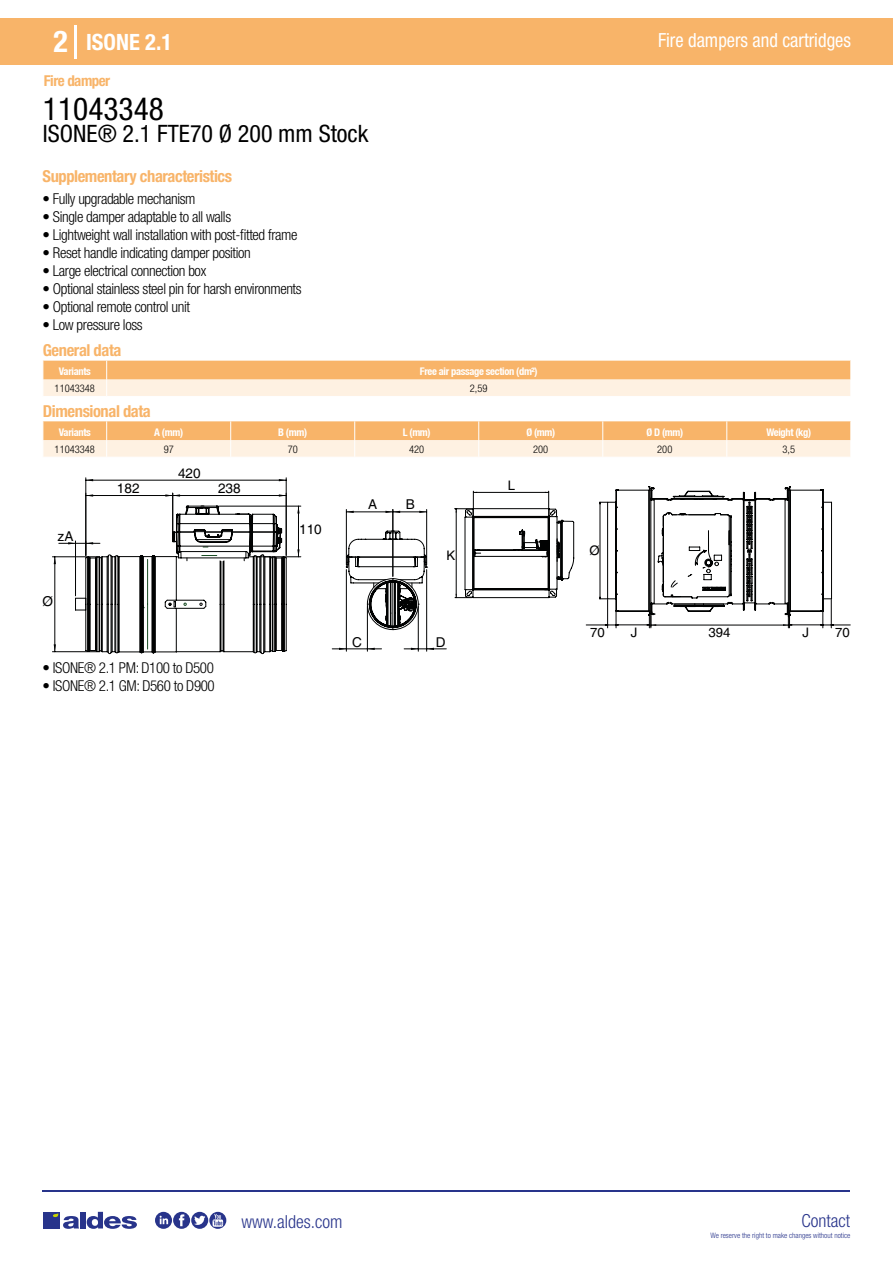
<style>
.page{position:relative;width:893px;height:1263px;background:#fff}
.page>*{position:absolute;margin:0;border:0;box-sizing:border-box;transform-origin:0 0}
.t1{font:condensed 31.5px "Helvetica Neue LT Std";color:#000}
.t2{font:700 condensed 30px "Helvetica Neue LT Std";color:#fff}
.t3{font:condensed 24px "Helvetica Neue LT Std";color:#000}
.t4{font:700 condensed 22.5px "Helvetica Neue LT Std";color:#fff}
.t5{font:condensed 19.5px "Helvetica Neue LT Std";color:#fff;scale:.95 1}
.t6{font:300 condensed 18px "Helvetica Neue";color:#28348b}
.t7{font:700 condensed 16.5px "Helvetica Neue LT Std";letter-spacing:-.025em;color:#f8b469}
.t8{font:300 condensed 15px "Helvetica Neue LT Std";letter-spacing:-.025em;color:#000}
.t9{font:700 condensed 15px "Helvetica Neue LT Std";letter-spacing:-.035em;color:#f8b469}
.t10{font:13.5px "Helvetica";color:#000}
.t11{font:13.2px "Helvetica";color:#000}
.t12{font:700 condensed 10.5px "Helvetica Neue";letter-spacing:-.03em;color:#fff}
.t13{font:300 condensed 10.5px "Helvetica Neue";color:#000}
.t14{font:300 condensed 7.5px "Helvetica Neue";color:#28348b}
</style>
<div class="page">
<div style="left:0;top:18px;width:893px;height:46px;background:#f8b469"></div>
<hr style="left:74px;top:25px;width:2px;height:33px;background:#fff">
<hr style="left:43px;top:1190px;width:807px;height:1px;background:#28348b">
<svg style="left:155px;top:1212px;width:71px;height:17px"></svg>
<div style="left:43px;top:1212px;width:17px;height:16px;background:#28348b"></div>
<div style="left:80px;top:1212px;width:6px;height:16px;background:#28348b"></div>
<svg style="left:87px;top:1212px;width:50px;height:17px"></svg>
<svg style="left:53px;top:1213px;width:26px;height:16px"></svg>
<svg style="left:43px;top:361px;width:808px;height:35px;background:#fad1a3"></svg>
<svg style="left:43px;top:421px;width:808px;height:36px;background:#fad1a4"></svg>
<hr style="left:86px;top:478px;width:1px;height:77px;background:#010202">
<hr style="left:286px;top:478px;width:1px;height:77px;background:#010202">
<hr style="left:86px;top:480px;width:200px;height:1px;background:#010202">
<hr style="left:86px;top:495px;width:87px;height:1px;background:#010202">
<svg style="left:165px;top:494px;width:15px;height:3px"></svg>
<hr style="left:172px;top:493px;width:1px;height:46px;background:#010202">
<hr style="left:173px;top:495px;width:113px;height:1px;background:#010202">
<hr style="left:219px;top:506px;width:82px;height:1px;background:#010202">
<hr style="left:256px;top:556px;width:45px;height:1px;background:#010202">
<hr style="left:298px;top:506px;width:1px;height:51px;background:#010202">
<hr style="left:52px;top:556px;width:48px;height:1px;background:#010202">
<hr style="left:52px;top:651px;width:48px;height:1px;background:#010202">
<svg style="left:54px;top:506px;width:233px;height:148px"></svg>
<hr style="left:346px;top:570px;width:1px;height:81px;background:#010202">
<hr style="left:367px;top:606px;width:1px;height:45px;background:#010202">
<svg style="left:332px;top:648px;width:50px;height:2px"></svg>
<hr style="left:426px;top:570px;width:1px;height:81px;background:#010202">
<hr style="left:418px;top:606px;width:1px;height:45px;background:#010202">
<svg style="left:404px;top:648px;width:42px;height:2px"></svg>
<svg style="left:346px;top:509px;width:82px;height:121px"></svg>
<svg style="left:586px;top:486px;width:264px;height:142px"></svg>
<svg style="left:454px;top:491px;width:120px;height:107px"></svg>
<h2 class="t2" style="left:54px;top:24px;width:16px">2</h2>
<h3 class="t4" style="left:86px;top:28px;width:88px">ISONE 2.1</h3>
<h3 class="t5" style="left:658px;top:29px;width:204px">Fire dampers and cartridges</h3>
<p class="t9" style="left:44px;top:71px;width:68px">Fire damper</p>
<h1 class="t1" style="left:43px;top:91px;width:122px">11043348</h1>
<h3 class="t3" style="left:43px;top:120px;width:327px">ISONE® 2.1 FTE70 Ø 200 mm Stock</h3>
<p class="t7" style="left:43px;top:166px;width:191px">Supplementary characteristics</p>
<p class="t8" style="left:43px;top:190px;width:155px">• Fully upgradable mechanism</p>
<p class="t8" style="left:43px;top:208px;width:190px">• Single damper adaptable to all walls</p>
<p class="t8" style="left:43px;top:226px;width:256px">• Lightweight wall installation with post-fitted frame</p>
<p class="t8" style="left:43px;top:244px;width:210px">• Reset handle indicating damper position</p>
<p class="t8" style="left:43px;top:262px;width:165px">• Large electrical connection box</p>
<p class="t8" style="left:43px;top:280px;width:261px">• Optional stainless steel pin for harsh environments</p>
<p class="t8" style="left:43px;top:298px;width:149px">• Optional remote control unit</p>
<p class="t8" style="left:43px;top:316px;width:102px">• Low pressure loss</p>
<p class="t7" style="left:43px;top:341px;width:80px">General data</p>
<p class="t12" style="left:59px;top:365px;width:34px">Variants</p>
<p class="t12" style="left:420px;top:365px;width:119px">Free air passage section (dm²)</p>
<p class="t13" style="left:55px;top:382px;width:42px">11043348</p>
<p class="t13" style="left:470px;top:382px;width:19px">2,59</p>
<p class="t7" style="left:43px;top:401px;width:109px">Dimensional data</p>
<p class="t12" style="left:59px;top:426px;width:34px">Variants</p>
<p class="t12" style="left:154px;top:426px;width:30px">A (mm)</p>
<p class="t12" style="left:278px;top:426px;width:30px">B (mm)</p>
<p class="t12" style="left:403px;top:426px;width:29px">L (mm)</p>
<p class="t12" style="left:526px;top:426px;width:30px">Ø (mm)</p>
<p class="t12" style="left:646px;top:426px;width:38px">Ø D (mm)</p>
<p class="t12" style="left:766px;top:426px;width:46px">Weight (kg)</p>
<p class="t13" style="left:55px;top:443px;width:42px">11043348</p>
<p class="t13" style="left:164px;top:443px;width:12px">97</p>
<p class="t13" style="left:288px;top:443px;width:12px">70</p>
<p class="t13" style="left:409px;top:443px;width:17px">420</p>
<p class="t13" style="left:533px;top:443px;width:17px">200</p>
<p class="t13" style="left:657px;top:443px;width:17px">200</p>
<p class="t13" style="left:782px;top:443px;width:14px">3,5</p>
<p class="t10" style="left:178px;top:465px;width:24px">420</p>
<p class="t10" style="left:368px;top:497px;width:11px">A</p>
<p class="t10" style="left:406px;top:497px;width:11px">B</p>
<p class="t11" style="left:508px;top:478px;width:9px">L</p>
<p class="t10" style="left:117px;top:481px;width:24px">182</p>
<p class="t10" style="left:218px;top:481px;width:24px">238</p>
<p class="t10" style="left:58px;top:529px;width:17px">zA</p>
<p class="t10" style="left:43px;top:593px;width:12px">Ø</p>
<p class="t8" style="left:43px;top:659px;width:173px">• ISONE® 2.1 PM: D100 to D500</p>
<p class="t8" style="left:43px;top:677px;width:174px">• ISONE® 2.1 GM: D560 to D900</p>
<p class="t10" style="left:299px;top:521px;width:24px">110</p>
<p class="t11" style="left:446px;top:547px;width:10px">K</p>
<p class="t10" style="left:352px;top:635px;width:11px">C</p>
<p class="t10" style="left:436px;top:635px;width:11px">D</p>
<p class="t11" style="left:589px;top:543px;width:12px">Ø</p>
<p class="t11" style="left:590px;top:625px;width:16px">70</p>
<p class="t11" style="left:631px;top:625px;width:8px">J</p>
<p class="t11" style="left:802px;top:625px;width:8px">J</p>
<p class="t11" style="left:709px;top:625px;width:23px">394</p>
<p class="t11" style="left:835px;top:625px;width:16px">70</p>
<p class="t6" style="left:241px;top:1211px;width:102px">www.aldes.com</p>
<p class="t6" style="left:801px;top:1211px;width:50px">Contact</p>
<p class="t14" style="left:710px;top:1230px;width:141px">We reserve the right to make changes without notice</p>
</div>
